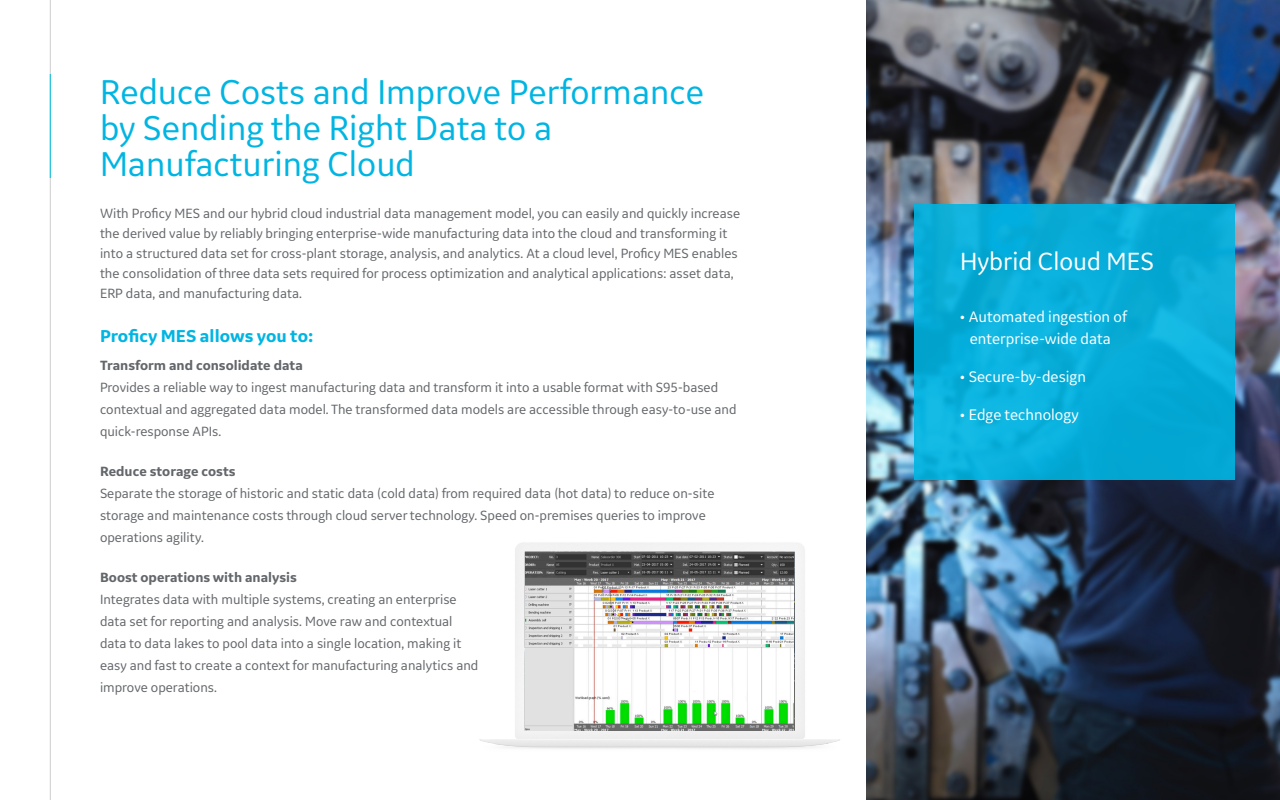
<style>
.page{position:relative;width:1280px;height:800px;background:#fff}
.page>*{position:absolute;margin:0;border:0;box-sizing:border-box;transform-origin:0 0}
.Headline_36pt{font:36px/36px "GE Inspira Sans";color:#00b5e2}
.Headline_24pt{font:26px "GE Inspira Sans";color:#fff}
.Subheadline_18pt{font:700 18px "GE Inspira Sans";color:#00b5e2}
.Paragraph_14pt{font:16px/22px "GE Inspira Sans";color:#fff;text-align:center}
.Paragraph_14pt-2{font:14px/22px "GE Inspira Sans";color:#63666a}
.Headline_36pt-2{font:14px/20px "GE Inspira Sans";color:#63666a}
.s1{font-weight:700}
</style>
<div class="page">
<img style="left:867px;top:0;width:413px;height:800px">
<div style="left:914px;top:204px;width:321px;height:276px;background:#07add8"></div>
<hr style="left:50px;top:0;width:1px;height:800px;background:#cdcdcd">
<hr style="left:50px;top:74px;width:1px;height:104px;background:#00bfdb">
<img style="left:480px;top:543px;width:360px;height:206px">
<img style="left:525px;top:553px;width:269px;height:177px">
<p class="Headline_36pt" style="left:100px;top:73px;width:606px">Reduce Costs and Improve Performance by Sending the Right Data to a<br>Manufacturing Cloud</p>
<p class="Headline_36pt-2" style="left:100px;top:203px;width:642px">With Proficy MES and our hybrid cloud industrial data management model, you can easily and quickly increase the derived value by reliably bringing enterprise-wide manufacturing data into the cloud and transforming it into a structured data set for cross-plant storage, analysis, and analytics. At a cloud level, Proficy MES enables the consolidation of three data sets required for process optimization and analytical applications: asset data, ERP data, and manufacturing data.</p>
<p class="Subheadline_18pt" style="left:100px;top:325px;width:215px">Proficy MES allows you to:</p>
<p class="Paragraph_14pt-2" style="left:100px;top:354px;width:638px"><span class="s1">Transform and consolidate data<br></span>Provides a reliable way to ingest manufacturing data and transform it into a usable format with S95-based contextual and aggregated data model. The transformed data models are accessible through easy-to-use and quick-response APIs.</p>
<p class="Paragraph_14pt-2" style="left:100px;top:460px;width:616px"><span class="s1">Reduce storage costs<br></span>Separate the storage of historic and static data (cold data) from required data (hot data) to reduce on-site storage and maintenance costs through cloud server technology. Speed on-premises queries to improve operations agility.</p>
<p class="Paragraph_14pt-2" style="left:100px;top:566px;width:380px"><span class="s1">Boost operations with analysis<br></span>Integrates data with multiple systems, creating an enterprise data set for reporting and analysis. Move raw and contextual data to data lakes to pool data into a single location, making it easy and fast to create a context for manufacturing analytics and improve operations.</p>
<p class="Headline_24pt" style="left:960px;top:245px;width:196px">Hybrid Cloud MES</p>
<p class="Paragraph_14pt" style="left:960px;top:305px;width:168px">• Automated ingestion of enterprise-wide data</p>
<p class="Paragraph_14pt" style="left:960px;top:365px;width:127px">• Secure-by-design</p>
<p class="Paragraph_14pt" style="left:960px;top:403px;width:120px">• Edge technology</p>
</div>
